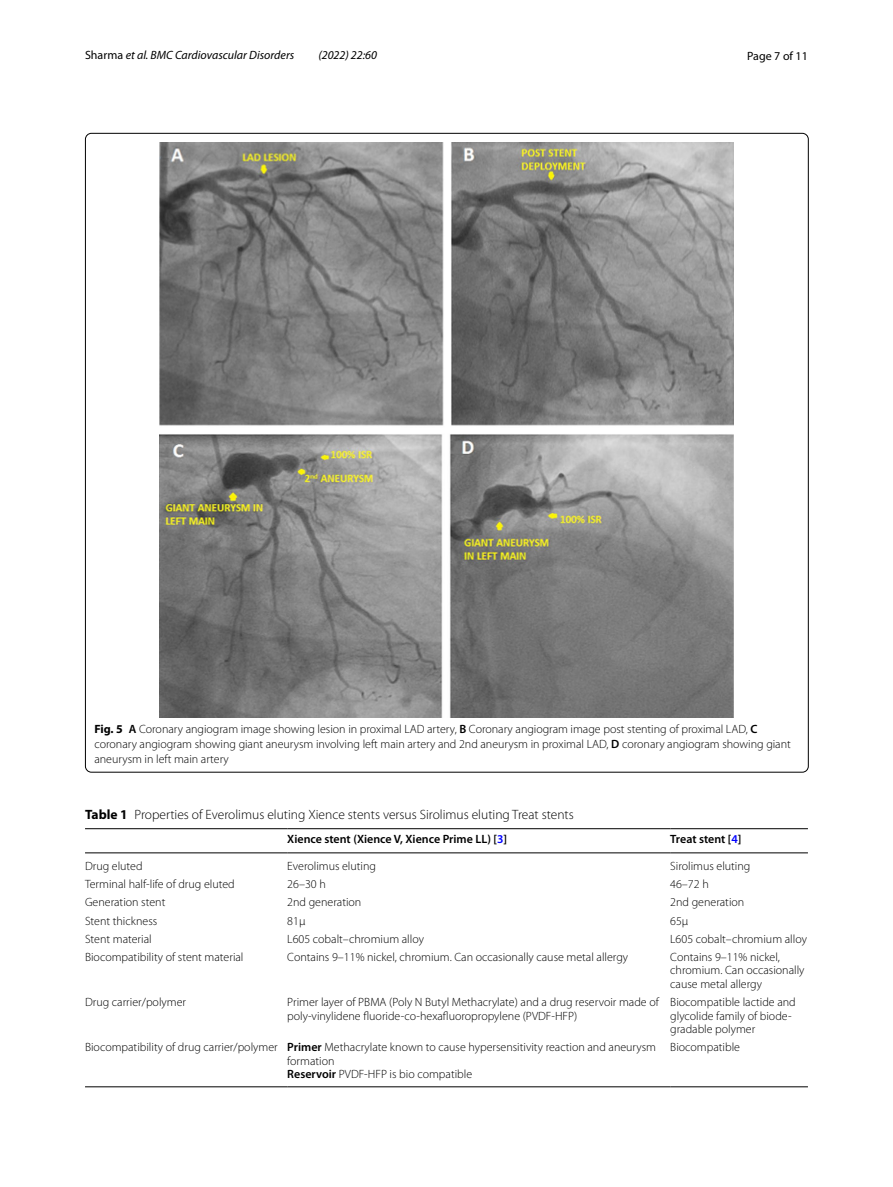
<style>
.page{position:relative;width:893px;height:1187px;background:#fff}
.page>*{position:absolute;margin:0;border:0;box-sizing:border-box;transform-origin:0 0}
.t1{font:300 13.5px "Myriad Pro";color:#000}
.t2{font:300 12px/13.5px "Myriad Pro";color:#000}
.t3{font:600 12px "Myriad Pro";color:#000}
.t4{font:italic 12px "Myriad Pro";color:#000}
.t5{font:12px "Myriad Pro";color:#000}
.s1{font-style:normal}
.s2{font-weight:700}
.s3{font-weight:600}
.s4{color:#00f}
</style>
<div class="page">
<img style="left:160px;top:142px;width:574px;height:575px">
<hr style="left:85px;top:828px;width:202px;height:1px;background:#000">
<hr style="left:85px;top:852px;width:202px;height:1px;background:#000">
<hr style="left:287px;top:828px;width:383px;height:1px;background:#000">
<hr style="left:287px;top:852px;width:383px;height:1px;background:#000">
<hr style="left:670px;top:828px;width:138px;height:1px;background:#000">
<hr style="left:670px;top:852px;width:138px;height:1px;background:#000">
<hr style="left:85px;top:1086px;width:202px;height:1px;background:#000">
<hr style="left:287px;top:1086px;width:383px;height:1px;background:#000">
<hr style="left:670px;top:1086px;width:138px;height:1px;background:#000">
<p class="t4" style="left:85px;top:48px;width:211px"><span class="s1">Sharma</span> et al. BMC Cardiovascular Disorders</p>
<p class="t4" style="left:318px;top:48px;width:60px">(2022) 22:60</p>
<p class="t5" style="left:747px;top:48px;width:62px">Page 7 of 11</p>
<p class="t2" style="left:94px;top:721px;width:698px;line-height:15px"><span class="s2">Fig. 5</span> <span class="s3">A</span> Coronary angiogram image showing lesion in proximal LAD artery, <span class="s3">B</span> Coronary angiogram image post stenting of proximal LAD, <span class="s3">C </span>coronary angiogram showing giant aneurysm involving left main artery and 2nd aneurysm in proximal LAD, <span class="s3">D</span> coronary angiogram showing giant aneurysm in left main artery</p>
<p class="t1" style="left:85px;top:806px;width:490px"><span class="s2">Table 1</span> Properties of Everolimus eluting Xience stents versus Sirolimus eluting Treat stents</p>
<p class="t3" style="left:287px;top:831px;width:221px">Xience stent (Xience V, Xience Prime LL) [<span class="s4">3</span>]</p>
<p class="t3" style="left:670px;top:831px;width:73px">Treat stent [<span class="s4">4</span>]</p>
<p class="t2" style="left:85px;top:859px;width:59px">Drug eluted</p>
<p class="t2" style="left:287px;top:859px;width:90px">Everolimus eluting</p>
<p class="t2" style="left:670px;top:859px;width:82px">Sirolimus eluting</p>
<p class="t2" style="left:85px;top:877px;width:151px">Terminal half-life of drug eluted</p>
<p class="t2" style="left:287px;top:877px;width:40px">26–30 h</p>
<p class="t2" style="left:670px;top:877px;width:40px">46–72 h</p>
<p class="t2" style="left:85px;top:895px;width:82px">Generation stent</p>
<p class="t2" style="left:287px;top:895px;width:76px">2nd generation</p>
<p class="t2" style="left:670px;top:895px;width:76px">2nd generation</p>
<p class="t2" style="left:85px;top:913px;width:74px">Stent thickness</p>
<p class="t2" style="left:287px;top:913px;width:20px">81µ</p>
<p class="t2" style="left:670px;top:913px;width:20px">65µ</p>
<p class="t2" style="left:85px;top:932px;width:68px">Stent material</p>
<p class="t2" style="left:287px;top:932px;width:138px">L605 cobalt–chromium alloy</p>
<p class="t2" style="left:670px;top:932px;width:138px">L605 cobalt–chromium alloy</p>
<p class="t2" style="left:85px;top:950px;width:160px">Biocompatibility of stent material</p>
<p class="t2" style="left:287px;top:950px;width:342px">Contains 9–11% nickel, chromium. Can occasionally cause metal allergy</p>
<p class="t2" style="left:670px;top:950px;width:136px">Contains 9–11% nickel, chromium. Can occasionally cause metal allergy</p>
<p class="t2" style="left:85px;top:995px;width:102px">Drug carrier/polymer</p>
<p class="t2" style="left:287px;top:995px;width:373px">Primer layer of PBMA (Poly N Butyl Methacrylate) and a drug reservoir made of poly-vinylidene fluoride-co-hexafluoropropylene (PVDF-HFP)</p>
<p class="t2" style="left:670px;top:995px;width:127px">Biocompatible lactide and glycolide family of biode&shy;gradable polymer</p>
<p class="t2" style="left:287px;top:1040px;width:370px;text-indent:-202px">Biocompatibility of drug carrier/polymer <span class="s3">Primer</span> Methacrylate known to cause hypersensitivity reaction and aneurysm formation<br><span class="s3">Reservoir</span> PVDF-HFP is bio compatible</p>
<p class="t2" style="left:670px;top:1040px;width:71px">Biocompatible</p>
</div>
